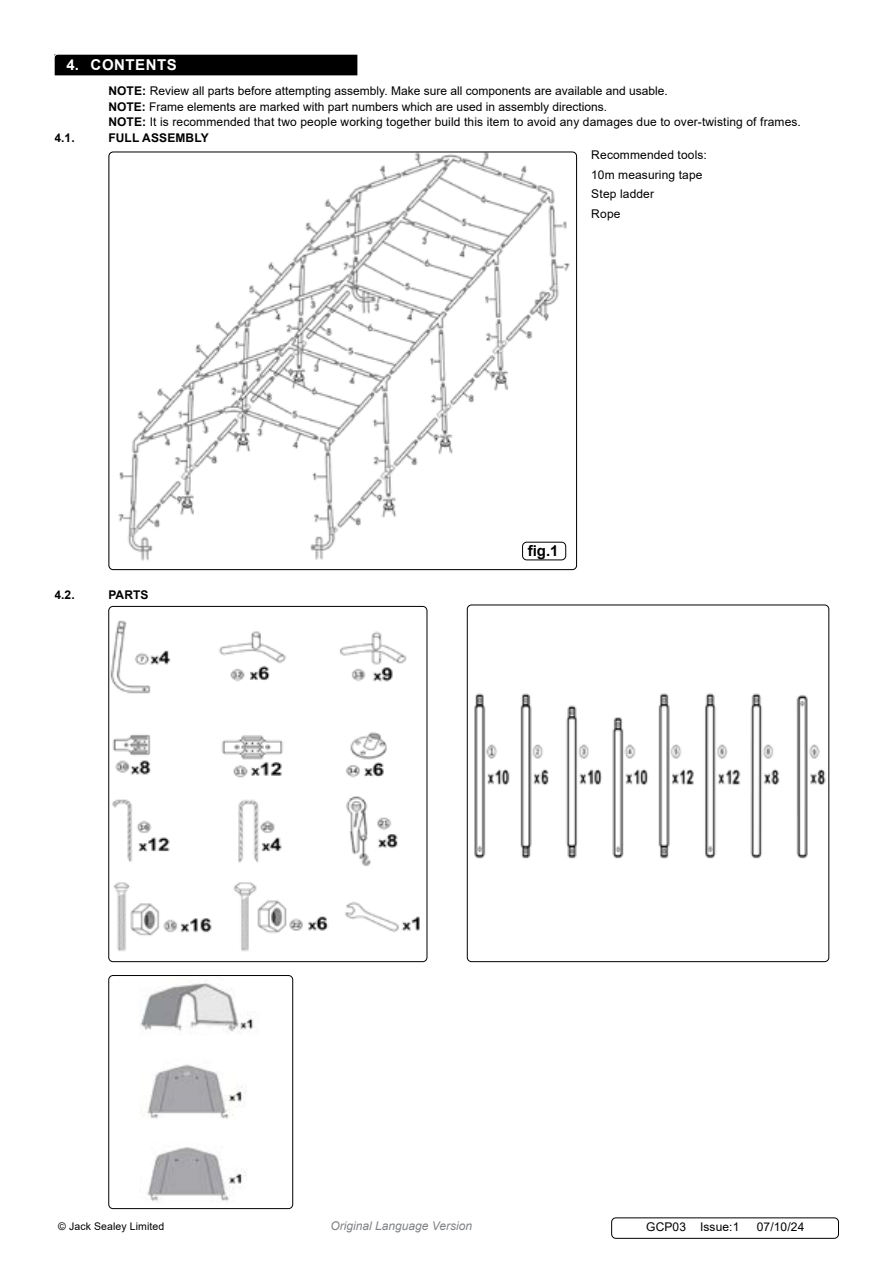
<style>
.page{position:relative;width:893px;height:1263px;background:#fff}
.page>*{position:absolute;margin:0;border:0;box-sizing:border-box;transform-origin:0 0}
.t1{font:700 15px "Arial";letter-spacing:.035em;color:#fff}
.t2{font:700 15px "Arial";color:#000}
.t3{font:12px/19.5px "Arial";letter-spacing:.01em;color:#000}
.t4{font:700 12px "Arial";letter-spacing:.01em;color:#000}
.t5{font:italic 12px "Arial";color:#808285}
.t6{font:10.5px "Arial";letter-spacing:.01em;color:#000}
.s1{font-weight:700}
</style>
<div class="page">
<div style="left:54px;top:54px;width:303px;height:21px;background:#000"></div>
<img style="left:109px;top:152px;width:468px;height:418px">
<div style="left:523px;top:542px;width:43px;height:18px;background:#fff;border-radius:4px"></div>
<div style="left:522px;top:542px;width:44px;height:18px;border:1px solid #000;border-radius:4px"></div>
<img style="left:110px;top:606px;width:317px;height:356px">
<div style="left:108px;top:606px;width:319px;height:356px;border:1px solid #000;border-radius:4px"></div>
<img style="left:474px;top:693px;width:352px;height:166px">
<div style="left:467px;top:605px;width:362px;height:357px;border:1px solid #000;border-radius:4px"></div>
<img style="left:140px;top:983px;width:114px;height:219px">
<div style="left:108px;top:975px;width:185px;height:234px;border:1px solid #000;border-radius:4px"></div>
<div style="left:611px;top:1217px;width:228px;height:22px;border:1px solid #000;border-radius:4px"></div>
<p class="t1" style="left:67px;top:54px;width:112px">4. CONTENTS</p>
<p class="t3" style="left:108px;top:83px;width:694px;line-height:15.8px"><span class="s1">NOTE:</span> Review all parts before attempting assembly. Make sure all components are available and usable.<br><span class="s1">NOTE:</span> Frame elements are marked with part numbers which are used in assembly directions.<br><span class="s1">NOTE:</span> It is recommended that two people working together build this item to avoid any damages due to over-twisting of frames.</p>
<p class="t4" style="left:54px;top:129px;width:22px">4.1.</p>
<p class="t4" style="left:108px;top:129px;width:102px">FULL ASSEMBLY</p>
<p class="t4" style="left:54px;top:586px;width:22px">4.2.</p>
<p class="t4" style="left:108px;top:586px;width:42px">PARTS</p>
<p class="t3" style="left:591px;top:145px;width:117px">Recommended tools:<br>10m measuring tape<br>Step ladder<br>Rope</p>
<p class="t2" style="left:528px;top:541px;width:32px">fig.1</p>
<p class="t6" style="left:58px;top:1219px;width:108px">© Jack Sealey Limited</p>
<p class="t5" style="left:330px;top:1218px;width:143px">Original Language Version</p>
<p class="t3" style="left:646px;top:1217px;width:95px">GCP03 Issue:1</p>
<p class="t3" style="left:757px;top:1217px;width:49px">07/10/24</p>
</div>
